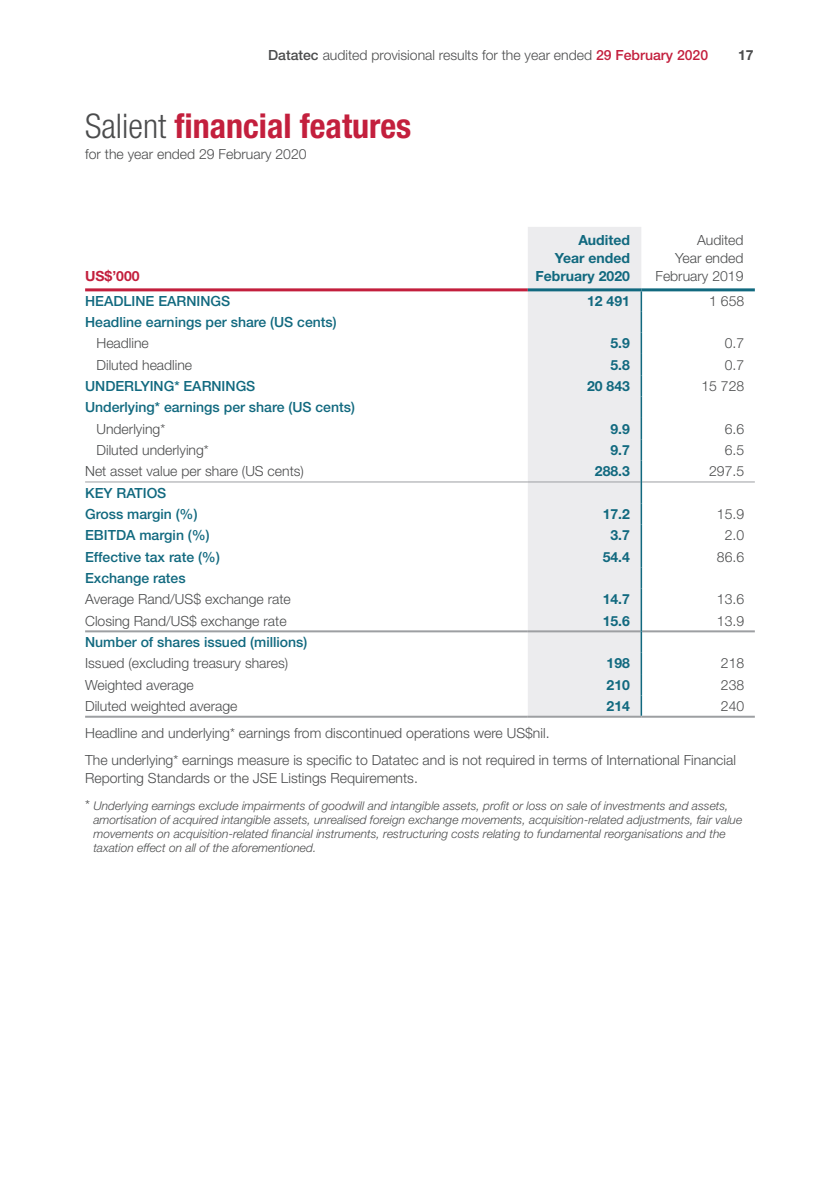
<style>
.page{position:relative;width:840px;height:1191px;background:#fff}
.page>*{position:absolute;margin:0;border:0;box-sizing:border-box;transform-origin:0 0}
.t1{font:700 condensed 34px "Helvetica Neue LT Std";color:#c31f3d}
.t2{font:300 14px/18px "Helvetica Neue LT Std";color:#4b4c4d;text-align:right}
.t3{font:500 14px/21.4px "Helvetica Neue LT Std";color:#11697f}
.t4{font:700 14px/18px "Helvetica Neue LT Std";color:#11697f;text-align:right}
.t5{font:700 14px "Helvetica Neue LT Std";color:#c31f3d}
.t6{font:700 14px "Helvetica Neue LT Std";color:#4b4c4d}
.t7{font:italic 300 12px/14px "Helvetica Neue LT Std";color:#4b4c4d}
.s1{font-weight:500}
.s2{font-weight:500;color:#c31f3d}
.s3{font-weight:300;color:#4b4c4d}
.s4{font-style:normal;font-size:14px}
</style>
<div class="page">
<div style="left:527px;top:227px;width:114px;height:488px;background:#ececee"></div>
<hr style="left:85px;top:288px;width:442px;height:3px;background:#c31f3d">
<hr style="left:527px;top:288px;width:114px;height:3px;background:#11697f">
<hr style="left:641px;top:288px;width:113px;height:3px;background:#11697f">
<hr style="left:85px;top:481px;width:442px;height:1px;background:#9d9fa2">
<hr style="left:527px;top:481px;width:113px;height:1px;background:#9d9fa2">
<hr style="left:641px;top:481px;width:113px;height:1px;background:#9d9fa2">
<hr style="left:85px;top:630px;width:442px;height:2px;background:#9d9fa2">
<hr style="left:527px;top:630px;width:113px;height:2px;background:#9d9fa2">
<hr style="left:641px;top:630px;width:113px;height:2px;background:#9d9fa2">
<hr style="left:85px;top:715px;width:442px;height:2px;background:#9d9fa2">
<hr style="left:527px;top:715px;width:114px;height:2px;background:#9d9fa2">
<hr style="left:641px;top:715px;width:113px;height:2px;background:#9d9fa2">
<svg style="left:640px;top:291px;width:1px;height:424px"></svg>
<p class="t2" style="left:268px;top:46px;width:441px"><span class="s1">Datatec</span> audited provisional results for the year ended <span class="s2">29 February 2020</span></p>
<p class="t6" style="left:737px;top:46px;width:17px">17</p>
<h1 class="t1" style="left:85px;top:105px;width:327px"><span class="s3">Salient</span> financial features</h1>
<p class="t2" style="left:85px;top:144px;width:223px">for the year ended 29 February 2020</p>
<p class="t5" style="left:85px;top:268px;width:56px">US$’000</p>
<p class="t4" style="left:535px;top:231px;width:96px">Audited<br>Year ended<br>February 2020</p>
<p class="t2" style="left:655px;top:231px;width:89px">Audited<br>Year ended<br>February 2019</p>
<p class="t3" style="left:85px;top:290px;width:146px">HEADLINE EARNINGS</p>
<p class="t4" style="left:586px;top:291px;width:44px">12 491</p>
<p class="t2" style="left:708px;top:291px;width:37px">1 658</p>
<p class="t3" style="left:85px;top:311px;width:253px">Headline earnings per share (US cents)</p>
<p class="t2" style="left:96px;top:334px;width:54px">Headline</p>
<p class="t4" style="left:610px;top:334px;width:21px">5.9</p>
<p class="t2" style="left:724px;top:334px;width:21px">0.7</p>
<p class="t2" style="left:96px;top:355px;width:97px">Diluted headline</p>
<p class="t4" style="left:610px;top:355px;width:21px">5.8</p>
<p class="t2" style="left:724px;top:355px;width:21px">0.7</p>
<p class="t3" style="left:85px;top:375px;width:172px">UNDERLYING* EARNINGS</p>
<p class="t4" style="left:586px;top:377px;width:44px">20 843</p>
<p class="t2" style="left:701px;top:377px;width:44px">15 728</p>
<p class="t3" style="left:85px;top:396px;width:271px">Underlying* earnings per share (US cents)</p>
<p class="t2" style="left:96px;top:419px;width:70px">Underlying*</p>
<p class="t4" style="left:610px;top:419px;width:21px">9.9</p>
<p class="t2" style="left:724px;top:419px;width:21px">6.6</p>
<p class="t2" style="left:96px;top:441px;width:114px">Diluted underlying*</p>
<p class="t4" style="left:610px;top:441px;width:21px">9.7</p>
<p class="t2" style="left:724px;top:441px;width:21px">6.5</p>
<p class="t2" style="left:85px;top:462px;width:220px">Net asset value per share (US cents)</p>
<p class="t4" style="left:594px;top:462px;width:37px">288.3</p>
<p class="t2" style="left:708px;top:462px;width:37px">297.5</p>
<p class="t3" style="left:85px;top:482px;width:114px">KEY RATIOS<br>Gross margin (%)</p>
<p class="t4" style="left:602px;top:505px;width:29px">17.2</p>
<p class="t2" style="left:716px;top:505px;width:29px">15.9</p>
<p class="t3" style="left:85px;top:524px;width:126px">EBITDA margin (%)</p>
<p class="t4" style="left:610px;top:526px;width:21px">3.7</p>
<p class="t2" style="left:724px;top:526px;width:21px">2.0</p>
<p class="t3" style="left:85px;top:546px;width:136px">Effective tax rate (%)</p>
<p class="t4" style="left:602px;top:547px;width:29px">54.4</p>
<p class="t2" style="left:716px;top:547px;width:29px">86.6</p>
<p class="t3" style="left:85px;top:567px;width:102px">Exchange rates</p>
<p class="t2" style="left:85px;top:590px;width:207px">Average Rand/US$ exchange rate</p>
<p class="t4" style="left:602px;top:590px;width:29px">14.7</p>
<p class="t2" style="left:716px;top:590px;width:29px">13.6</p>
<p class="t2" style="left:85px;top:611px;width:203px">Closing Rand/US$ exchange rate</p>
<p class="t4" style="left:602px;top:611px;width:29px">15.6</p>
<p class="t2" style="left:716px;top:611px;width:29px">13.9</p>
<p class="t3" style="left:85px;top:631px;width:224px">Number of shares issued (millions)</p>
<p class="t2" style="left:85px;top:654px;width:204px">Issued (excluding treasury shares)</p>
<p class="t4" style="left:606px;top:654px;width:25px">198</p>
<p class="t2" style="left:720px;top:654px;width:25px">218</p>
<p class="t2" style="left:85px;top:675px;width:110px">Weighted average</p>
<p class="t4" style="left:606px;top:675px;width:25px">210</p>
<p class="t2" style="left:720px;top:675px;width:25px">238</p>
<p class="t2" style="left:85px;top:697px;width:154px">Diluted weighted average</p>
<p class="t4" style="left:606px;top:697px;width:25px">214</p>
<p class="t2" style="left:720px;top:697px;width:25px">240</p>
<p class="t2" style="left:85px;top:719px;width:652px;line-height:27px;text-align:left">Headline and underlying* earnings from discontinued operations were US$nil.<br>The underlying* earnings measure is specific to Datatec and is not required in terms of International Financial</p>
<p class="t2" style="left:85px;top:769px;width:334px">Reporting Standards or the JSE Listings Requirements.</p>
<p class="t7" style="left:93px;top:798px;width:650px;text-indent:-8px"><span class="s4">*</span> Underlying earnings exclude impairments of goodwill and intangible assets, profit or loss on sale of investments and assets, amortisation of acquired intangible assets, unrealised foreign exchange movements, acquisition-related adjustments, fair value movements on acquisition-related financial instruments, restructuring costs relating to fundamental reorganisations and the taxation effect on all of the aforementioned.</p>
</div>
